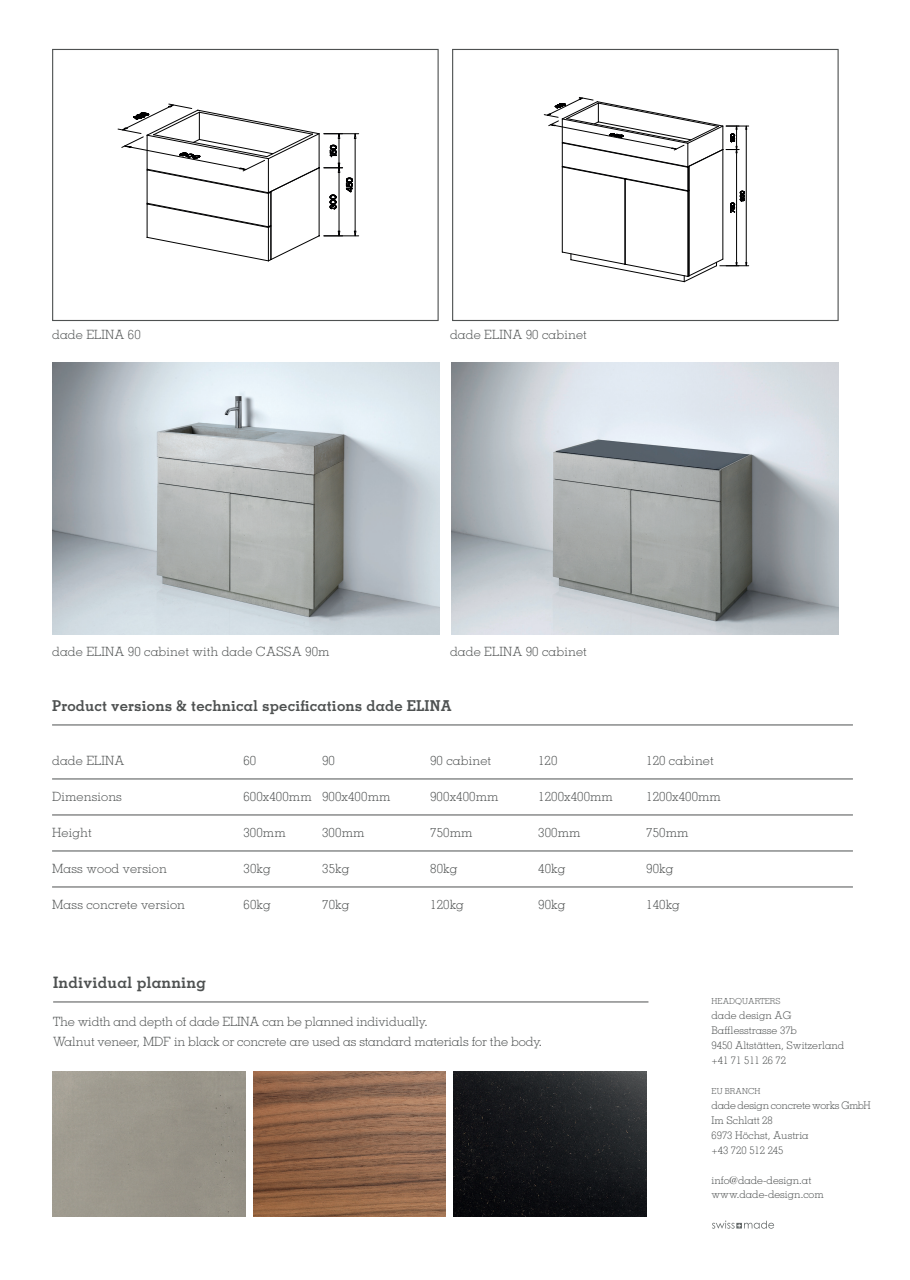
<style>
.page{position:relative;width:910px;height:1280px;background:#fff}
.page>*{position:absolute;margin:0;border:0;box-sizing:border-box;transform-origin:0 0}
.t1{font:700 15.75px "Memphis LT Std";letter-spacing:.01em;color:#4e5151}
.t2{font:700 15px "Memphis LT Std";letter-spacing:.01em;color:#4e5151}
.t3{font:300 12.75px "Memphis LT Std";letter-spacing:.01em;color:#4e5151}
.t4{font:300 12.75px/19.8px "Memphis LT Std";letter-spacing:-.01em;color:#4e5151}
.t5{font:300 10.5px/15px "Memphis LT Std";color:#4e5151}
.t6{font:300 8.25px "Memphis LT Std";letter-spacing:.01em;color:#4e5151}
</style>
<div class="page">
<hr style="left:53px;top:1002px;width:595px;height:1px;background:#4e5151">
<svg style="left:712px;top:1220px;width:62px;height:9px"></svg>
<img style="left:452px;top:362px;width:387px;height:272px">
<img style="left:52px;top:362px;width:387px;height:272px">
<img style="left:53px;top:1071px;width:192px;height:146px">
<img style="left:253px;top:1071px;width:193px;height:146px">
<img style="left:454px;top:1071px;width:192px;height:146px">
<hr style="left:52px;top:725px;width:801px;height:1px;background:#4e5151">
<hr style="left:52px;top:779px;width:801px;height:1px;background:#4e5151">
<hr style="left:52px;top:815px;width:801px;height:1px;background:#4e5151">
<hr style="left:52px;top:851px;width:801px;height:1px;background:#4e5151">
<hr style="left:52px;top:887px;width:801px;height:1px;background:#4e5151">
<svg style="left:543px;top:97px;width:207px;height:186px"></svg>
<div style="left:452px;top:49px;width:387px;height:272px;border:1px solid #4e5151"></div>
<svg style="left:63px;top:103px;width:365px;height:219px"></svg>
<div style="left:52px;top:49px;width:387px;height:272px;border:1px solid #4e5151"></div>
<p class="t3" style="left:52px;top:326px;width:90px">dade ELINA 60</p>
<p class="t3" style="left:450px;top:326px;width:138px">dade ELINA 90 cabinet</p>
<p class="t3" style="left:52px;top:643px;width:279px">dade ELINA 90 cabinet with dade CASSA 90m</p>
<p class="t3" style="left:450px;top:643px;width:138px">dade ELINA 90 cabinet</p>
<p class="t2" style="left:52px;top:697px;width:401px">Product versions &amp; technical specifications dade ELINA</p>
<p class="t3" style="left:52px;top:753px;width:74px">dade ELINA</p>
<p class="t3" style="left:243px;top:753px;width:14px">60</p>
<p class="t3" style="left:322px;top:753px;width:14px">90</p>
<p class="t3" style="left:430px;top:753px;width:63px">90 cabinet</p>
<p class="t3" style="left:538px;top:753px;width:21px">120</p>
<p class="t3" style="left:646px;top:753px;width:69px">120 cabinet</p>
<p class="t3" style="left:52px;top:789px;width:71px">Dimensions</p>
<p class="t3" style="left:243px;top:789px;width:148px">600x400mm 900x400mm</p>
<p class="t3" style="left:430px;top:789px;width:70px">900x400mm</p>
<p class="t3" style="left:538px;top:789px;width:76px">1200x400mm</p>
<p class="t3" style="left:646px;top:789px;width:76px">1200x400mm</p>
<p class="t3" style="left:52px;top:825px;width:41px">Height</p>
<p class="t3" style="left:243px;top:825px;width:44px">300mm</p>
<p class="t3" style="left:322px;top:825px;width:44px">300mm</p>
<p class="t3" style="left:430px;top:825px;width:44px">750mm</p>
<p class="t3" style="left:538px;top:825px;width:44px">300mm</p>
<p class="t3" style="left:646px;top:825px;width:44px">750mm</p>
<p class="t3" style="left:52px;top:861px;width:116px">Mass wood version</p>
<p class="t3" style="left:243px;top:861px;width:29px">30kg</p>
<p class="t3" style="left:322px;top:861px;width:29px">35kg</p>
<p class="t3" style="left:430px;top:861px;width:29px">80kg</p>
<p class="t3" style="left:538px;top:861px;width:29px">40kg</p>
<p class="t3" style="left:646px;top:861px;width:29px">90kg</p>
<p class="t3" style="left:52px;top:897px;width:134px">Mass concrete version</p>
<p class="t3" style="left:244px;top:897px;width:29px">60kg</p>
<p class="t3" style="left:322px;top:897px;width:29px">70kg</p>
<p class="t3" style="left:430px;top:897px;width:35px">120kg</p>
<p class="t3" style="left:538px;top:897px;width:29px">90kg</p>
<p class="t3" style="left:646px;top:897px;width:35px">140kg</p>
<p class="t1" style="left:53px;top:973px;width:154px">Individual planning</p>
<p class="t4" style="left:53px;top:1012px;width:490px">The width and depth of dade ELINA can be planned individually.<br>Walnut veneer, MDF in black or concrete are used as standard materials for the body.</p>
<p class="t6" style="left:711px;top:996px;width:71px">HEADQUARTERS</p>
<p class="t5" style="left:711px;top:1008px;width:134px">dade design AG<br>Bafflesstrasse 37b<br>9450 Altstätten, Switzerland +41 71 511 26 72</p>
<p class="t6" style="left:711px;top:1086px;width:51px">EU BRANCH</p>
<p class="t5" style="left:711px;top:1098px;width:161px">dade design concrete works GmbH<br>Im Schlatt 28<br>6973 Höchst, Austria<br>+43 720 512 245</p>
<p class="t5" style="left:711px;top:1174px;width:114px;line-height:13.5px">info@dade-design.at www.dade-design.com</p>
</div>
